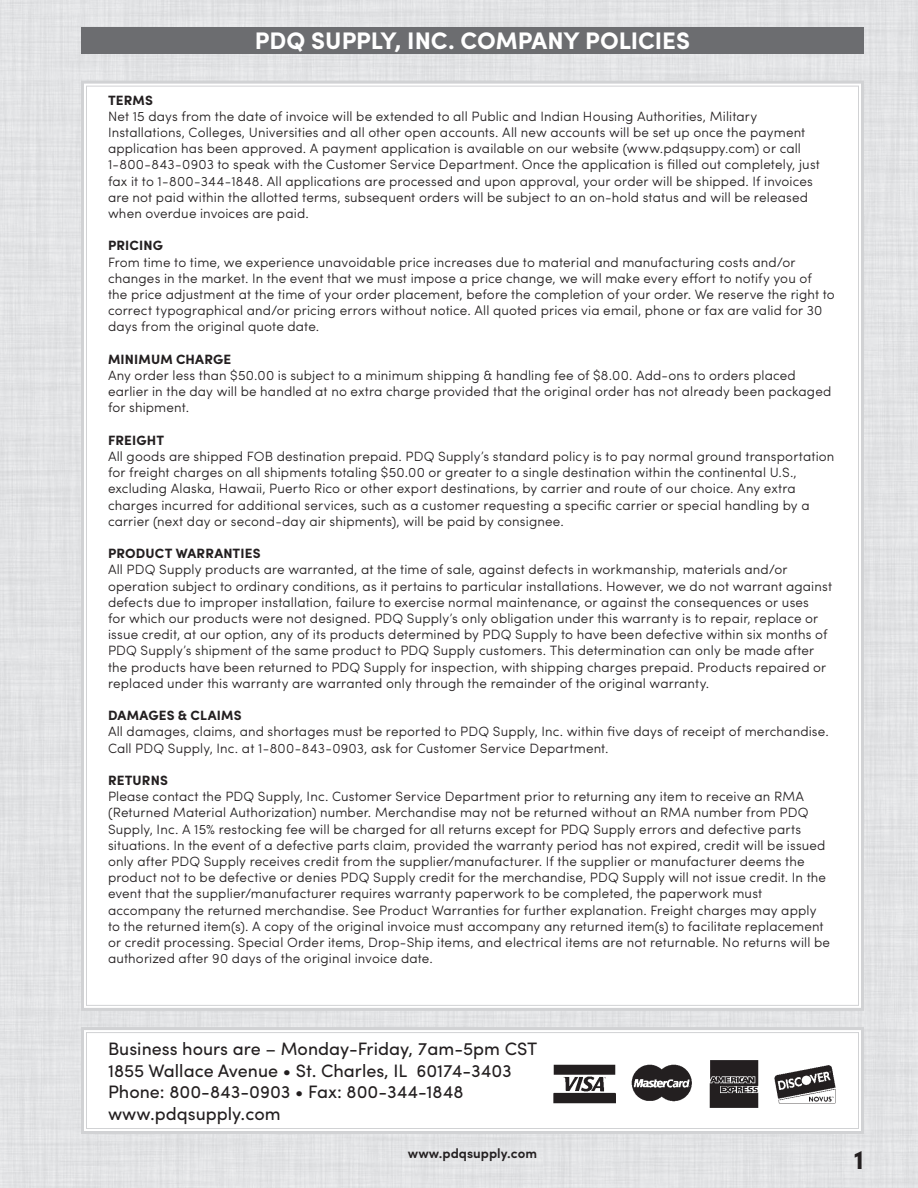
<style>
.page{position:relative;width:918px;height:1188px;background:#e6e7e9}
.page>*{position:absolute;margin:0;border:0;box-sizing:border-box;transform-origin:0 0}
.t1{font:700 27px "Sofia Pro";color:#231f20}
.Section_Header{font:700 24px "Sofia Pro";color:#fff}
.t2{font:18px "Sofia Pro";color:#231f20}
.Description{font:300 13.5px/16.2px "Sofia Pro";letter-spacing:.01em;color:#231f20}
.Description-2{font:700 13.5px "Sofia Pro";letter-spacing:.015em;color:#231f20}
.t3{font:600 13.5px "Sofia Pro";color:#231f20}
</style>
<div class="page">
<div style="left:81px;top:27px;width:783px;height:26px;background:#6c6d70"></div>
<div style="left:80px;top:79px;width:786px;height:933px;background:#fff"></div>
<svg style="left:81px;top:1026px;width:785px;height:110px;background:#fafafa"></svg>
<div style="left:86px;top:1032px;width:773px;height:97px;border:1px solid #d1d2d4"></div>
<img style="left:553px;top:1065px;width:63px;height:39px">
<img style="left:709px;top:1060px;width:49px;height:49px">
<img style="left:631px;top:1065px;width:62px;height:37px">
<img style="left:774px;top:1065px;width:63px;height:39px">
<p class="Section_Header" style="left:255px;top:22px;width:437px">PDQ SUPPLY, INC. COMPANY POLICIES</p>
<p class="Description-2" style="left:108px;top:90px;width:46px">TERMS</p>
<p class="Description" style="left:108px;top:107px;width:651px">Net 15 days from the date of invoice will be extended to all Public and Indian Housing Authorities, Military</p>
<p class="Description" style="left:108px;top:123px;width:699px">Installations, Colleges, Universities and all other open accounts. All new accounts will be set up once the payment</p>
<p class="Description" style="left:108px;top:140px;width:714px">application has been approved. A payment application is available on our website (www.pdqsuppy.com) or call 1-800-843-0903 to speak with the Customer Service Department. Once the application is filled out completely, just fax it to 1-800-344-1848. All applications are processed and upon approval, your order will be shipped. If invoices are not paid within the allotted terms, subsequent orders will be subject to an on-hold status and will be released when overdue invoices are paid.</p>
<p class="Description-2" style="left:108px;top:235px;width:56px">PRICING</p>
<p class="Description" style="left:108px;top:253px;width:728px">From time to time, we experience unavoidable price increases due to material and manufacturing costs and/or changes in the market. In the event that we must impose a price change, we will make every effort to notify you of<br>the price adjustment at the time of your order placement, before the completion of your order. We reserve the right to correct typographical and/or pricing errors without notice. All quoted prices via email, phone or fax are valid for 30 days from the original quote date.</p>
<p class="Description-2" style="left:108px;top:349px;width:125px">MINIMUM CHARGE</p>
<p class="Description" style="left:108px;top:366px;width:689px">Any order less than $50.00 is subject to a minimum shipping &amp; handling fee of $8.00. Add-ons to orders placed</p>
<p class="Description" style="left:108px;top:383px;width:725px">earlier in the day will be handled at no extra charge provided that the original order has not already been packaged for shipment.</p>
<p class="Description-2" style="left:108px;top:430px;width:58px">FREIGHT</p>
<p class="Description" style="left:108px;top:447px;width:728px">All goods are shipped FOB destination prepaid. PDQ Supply’s standard policy is to pay normal ground transportation for freight charges on all shipments totaling $50.00 or greater to a single destination within the continental U.S.,</p>
<p class="Description" style="left:108px;top:480px;width:703px">excluding Alaska, Hawaii, Puerto Rico or other export destinations, by carrier and route of our choice. Any extra charges incurred for additional services, such as a customer requesting a specific carrier or special handling by a carrier (next day or second-day air shipments), will be paid by consignee.</p>
<p class="Description-2" style="left:108px;top:543px;width:154px">PRODUCT WARRANTIES</p>
<p class="Description" style="left:108px;top:561px;width:681px">All PDQ Supply products are warranted, at the time of sale, against defects in workmanship, materials and/or</p>
<p class="Description" style="left:108px;top:577px;width:726px">operation subject to ordinary conditions, as it pertains to particular installations. However, we do not warrant against defects due to improper installation, failure to exercise normal maintenance, or against the consequences or uses<br>for which our products were not designed. PDQ Supply’s only obligation under this warranty is to repair, replace or issue credit, at our option, any of its products determined by PDQ Supply to have been defective within six months of PDQ Supply’s shipment of the same product to PDQ Supply customers. This determination can only be made after the products have been returned to PDQ Supply for inspection, with shipping charges prepaid. Products repaired or replaced under this warranty are warranted only through the remainder of the original warranty.</p>
<p class="Description-2" style="left:108px;top:705px;width:135px">DAMAGES &amp; CLAIMS</p>
<p class="Description" style="left:108px;top:723px;width:722px">All damages, claims, and shortages must be reported to PDQ Supply, Inc. within five days of receipt of merchandise.<br>Call PDQ Supply, Inc. at 1-800-843-0903, ask for Customer Service Department.</p>
<p class="Description-2" style="left:108px;top:770px;width:61px">RETURNS</p>
<p class="Description" style="left:108px;top:788px;width:698px">Please contact the PDQ Supply, Inc. Customer Service Department prior to returning any item to receive an RMA</p>
<p class="Description" style="left:108px;top:804px;width:702px">(Returned Material Authorization) number. Merchandise may not be returned without an RMA number from PDQ<br>Supply, Inc. A 15% restocking fee will be charged for all returns except for PDQ Supply errors and defective parts</p>
<p class="Description" style="left:108px;top:836px;width:720px">situations. In the event of a defective parts claim, provided the warranty period has not expired, credit will be issued only after PDQ Supply receives credit from the supplier/manufacturer. If the supplier or manufacturer deems the product not to be defective or denies PDQ Supply credit for the merchandise, PDQ Supply will not issue credit. In the event that the supplier/manufacturer requires warranty paperwork to be completed, the paperwork must</p>
<p class="Description" style="left:108px;top:901px;width:724px">accompany the returned merchandise. See Product Warranties for further explanation. Freight charges may apply to the returned item(s). A copy of the original invoice must accompany any returned item(s) to facilitate replacement or credit processing. Special Order items, Drop-Ship items, and electrical items are not returnable. No returns will be authorized after 90 days of the original invoice date.</p>
<p class="t2" style="left:108px;top:1036px;width:431px">Business hours are – Monday-Friday, 7am-5pm CST</p>
<p class="t2" style="left:108px;top:1057px;width:405px">1855 Wallace Avenue • St. Charles, IL 60174-3403</p>
<p class="t2" style="left:108px;top:1079px;width:357px">Phone: 800-843-0903 • Fax: 800-344-1848</p>
<p class="t2" style="left:108px;top:1100px;width:174px">www.pdqsupply.com</p>
<p class="t3" style="left:408px;top:1143px;width:131px">www.pdqsupply.com</p>
<p class="t1" style="left:854px;top:1139px;width:12px">1</p>
</div>
